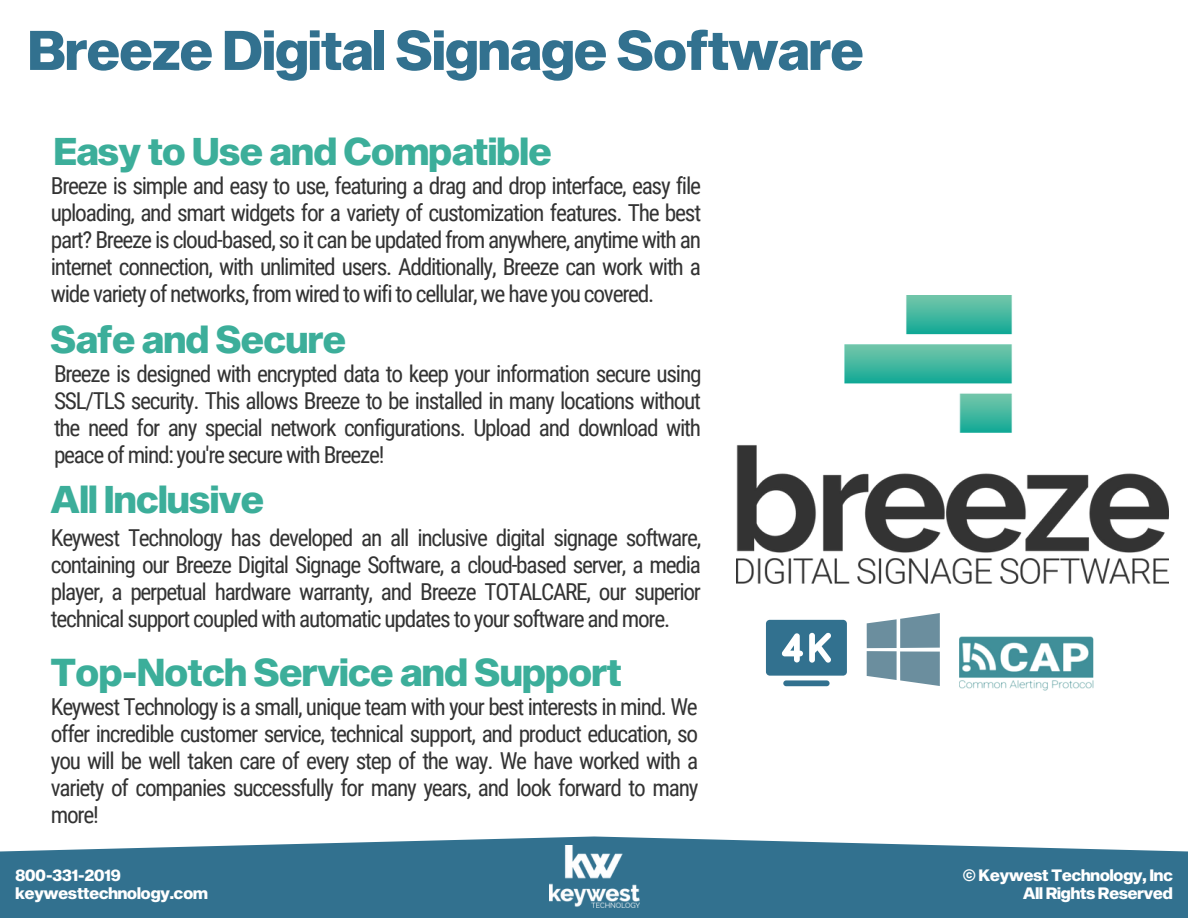
<style>
.page{position:relative;width:1188px;height:918px;background:#fff}
.page>*{position:absolute;margin:0;border:0;box-sizing:border-box;transform-origin:0 0}
.t1{font:54.6px "Sequel Sans Heavy Disp";color:#32718f}
.t2{font:38.1px "Sequel Sans Heavy Disp";color:#3cae9a}
.t3{font:37.95px "Sequel Sans Heavy Disp";color:#3cae9a}
.t4{font:23.4px/27px "Roboto Condensed";letter-spacing:-.055em;color:#333;text-align:justify}
.t5{font:23.25px/27px "Roboto Condensed";letter-spacing:-.055em;color:#333;text-align:justify}
.t6{font:16.2px/18px "Sequel Sans Heavy Disp";color:#fff}
</style>
<div class="page">
<svg style="left:0;top:836px;width:1188px;height:82px;background:#477f9a"></svg>
<img style="left:549px;top:845px;width:90px;height:62px">
<img style="left:736px;top:296px;width:432px;height:288px">
<svg style="left:867px;top:613px;width:73px;height:73px"></svg>
<img style="left:960px;top:636px;width:134px;height:55px">
<svg style="left:766px;top:620px;width:81px;height:66px"></svg>
<h1 class="t1" style="left:28px;top:16px;width:837px">Breeze Digital Signage Software</h1>
<h3 class="t3" style="left:54px;top:128px;width:499px">Easy to Use and Compatible</h3>
<p class="t4" style="left:51px;top:173px;width:652px">Breeze is simple and easy to use, featuring a drag and drop interface, easy file uploading, and smart widgets for a variety of customization features. The best part? Breeze is cloud-based, so it can be updated from anywhere, anytime with an internet connection, with unlimited users. Additionally, Breeze can work with a wide variety of networks, from wired to wifi to cellular, we have you covered.</p>
<h3 class="t3" style="left:51px;top:316px;width:296px">Safe and Secure</h3>
<p class="t5" style="left:54px;top:360px;width:649px">Breeze is designed with encrypted data to keep your information secure using SSL/TLS security. This allows Breeze to be installed in many locations without the need for any special network configurations. Upload and download with peace of mind: you're secure with Breeze!</p>
<h3 class="t3" style="left:51px;top:476px;width:214px">All Inclusive</h3>
<p class="t5" style="left:51px;top:525px;width:652px">Keywest Technology has developed an all inclusive digital signage software, containing our Breeze Digital Signage Software, a cloud-based server, a media player, a perpetual hardware warranty, and Breeze TOTALCARE, our superior technical support coupled with automatic updates to your software and more.</p>
<h2 class="t2" style="left:51px;top:648px;width:572px">Top-Notch Service and Support</h2>
<p class="t5" style="left:51px;top:694px;width:649px">Keywest Technology is a small, unique team with your best interests in mind. We offer incredible customer service, technical support, and product education, so you will be well taken care of every step of the way. We have worked with a variety of companies successfully for many years, and look forward to many more!</p>
<p class="t6" style="left:15px;top:865px;width:194px">800-331-2019 keywesttechnology.com</p>
<p class="t6" style="left:963px;top:865px;width:212px;text-align:right">© Keywest Technology, Inc<br>All Rights Reserved</p>
</div>
